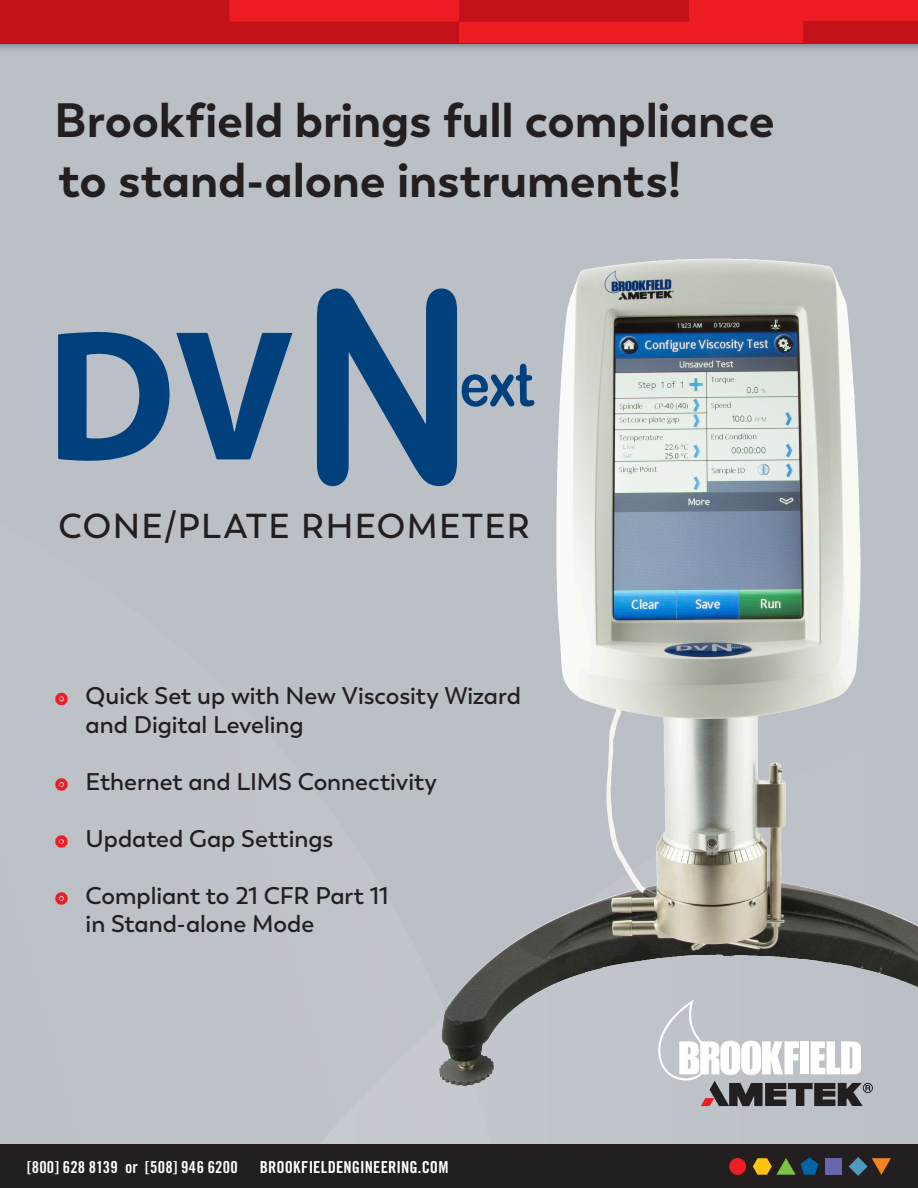
<style>
.page{position:relative;width:918px;height:1188px;background:#bbbfc6}
.page>*{position:absolute;margin:0;border:0;box-sizing:border-box;transform-origin:0 0}
.t1{font:700 48px "Trenda";letter-spacing:-.005em;color:#231f20}
.t2{font:600 34.5px "Trenda";letter-spacing:.04em;color:#231f20}
.t3{font:600 24px "Trenda";color:#231f20}
.t4{font:16.5px "Trade Gothic LT Pro Bd Cn 20";letter-spacing:.01em;color:#fff}
.s1{font-size:15px;color:#ee1d23}
</style>
<div class="page">
<svg style="left:0;top:1040px;width:492px;height:105px"></svg>
<div style="left:0;top:0;width:918px;height:43px;background:#ee1d23"></div>
<div style="left:0;top:1145px;width:918px;height:43px;background:#231f20"></div>
<div style="left:803px;top:22px;width:115px;height:21px;background:#c4121a"></div>
<div style="left:459px;top:0;width:229px;height:22px;background:#c4121a"></div>
<svg style="left:0;top:0;width:459px;height:43px"></svg>
<svg style="left:0;top:43px;width:918px;height:7px;background:#a19099"></svg>
<img style="left:420px;top:258px;width:498px;height:849px">
<svg style="left:58px;top:332px;width:234px;height:129px"></svg>
<svg style="left:317px;top:286px;width:218px;height:203px"></svg>
<div style="left:729px;top:1158px;width:17px;height:17px;background:#ee1d23;border-radius:50%"></div>
<div style="left:826px;top:1158px;width:16px;height:17px;background:#6566ae"></div>
<svg style="left:849px;top:1157px;width:42px;height:19px"></svg>
<svg style="left:753px;top:1157px;width:65px;height:18px"></svg>
<p class="t1" style="left:54px;top:91px;width:722px">Brookfield brings full compliance</p>
<p class="t1" style="left:59px;top:151px;width:624px">to stand-alone instruments!</p>
<p class="t2" style="left:59px;top:505px;width:473px">CONE/PLATE RHEOMETER</p>
<p class="t3" style="left:59px;top:682px;width:464px"><span class="s1">•</span> Quick Set up with New Viscosity Wizard</p>
<p class="t3" style="left:86px;top:710px;width:220px">and Digital Leveling</p>
<p class="t3" style="left:59px;top:767px;width:380px"><span class="s1">•</span> Ethernet and LIMS Connectivity</p>
<p class="t3" style="left:59px;top:824px;width:276px"><span class="s1">•</span> Updated Gap Settings</p>
<p class="t3" style="left:59px;top:881px;width:332px"><span class="s1">•</span> Compliant to 21 CFR Part 11</p>
<p class="t3" style="left:86px;top:910px;width:230px">in Stand-alone Mode</p>
<p class="t4" style="left:27px;top:1157px;width:212px">[800] 628 8139 or [508] 946 6200</p>
<p class="t4" style="left:260px;top:1157px;width:190px">BROOKFIELDENGINEERING.COM</p>
</div>
